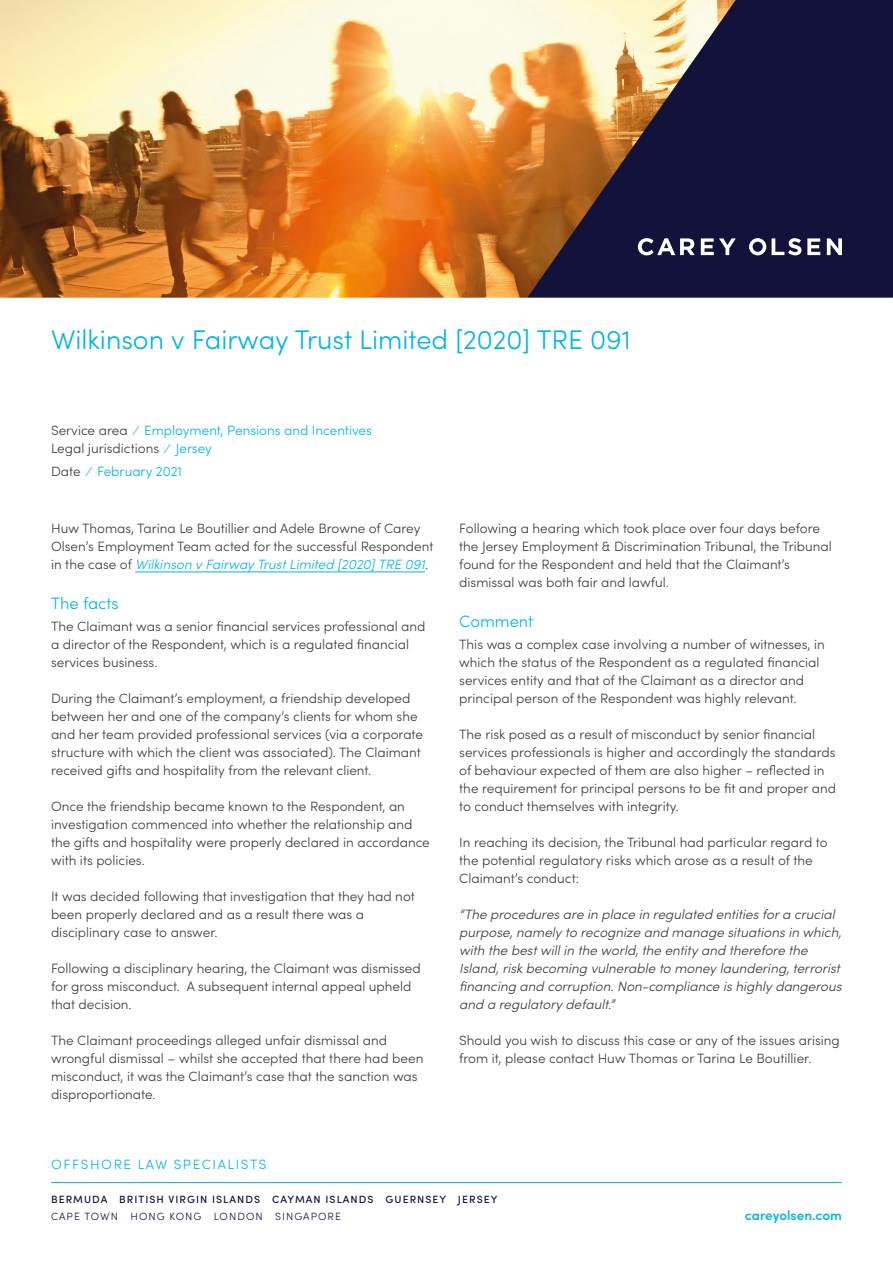
<style>
.page{position:relative;width:893px;height:1263px;background:#fff}
.page>*{position:absolute;margin:0;border:0;box-sizing:border-box;transform-origin:0 0}
.t1{font:300 27px "Sofia Pro";color:#00b4e5}
.t2{font:300 16.5px "Sofia Pro";color:#00b4e5}
.t3{font:300 13.5px/18px "Sofia Pro";color:#3c3c3b}
.t4{font:italic 300 13.5px/18px "Sofia Pro";color:#3c3c3b}
.t5{font:300 13.5px/18px "Sofia Pro";color:#00b4e5}
.t6{font:300 13.5px "Sofia Pro";letter-spacing:.12em;color:#00b4e5}
.t7{font:600 13.5px "Sofia Pro";color:#00b4e5}
.t8{font:500 10.5px "Sofia Pro";letter-spacing:.1em;color:#13123a}
.t9{font:300 10.5px "Sofia Pro";letter-spacing:.1em;color:#13123a}
.s1{color:#3c3c3b}
.s2{font-style:italic;color:#00b4e5}
</style>
<div class="page">
<hr style="left:135px;top:571px;width:290px;height:1px;background:#00b4e5">
<hr style="left:51px;top:1182px;width:791px;height:1px;background:#00b4e5">
<img style="left:0;top:0;width:527px;height:298px">
<svg style="left:527px;top:0;width:366px;height:298px;background:#4e3f4a"></svg>
<svg style="left:701px;top:238px;width:35px;height:17px"></svg>
<svg style="left:772px;top:238px;width:29px;height:17px"></svg>
<svg style="left:807px;top:238px;width:13px;height:17px"></svg>
<svg style="left:827px;top:238px;width:15px;height:17px"></svg>
<svg style="left:749px;top:238px;width:17px;height:17px"></svg>
<svg style="left:638px;top:238px;width:57px;height:17px"></svg>
<h1 class="t1" style="left:51px;top:319px;width:581px">Wilkinson v Fairway Trust Limited [2020] TRE 091</h1>
<p class="t5" style="left:51px;top:421px;width:322px"><span class="s1">Service area</span> ⁄ Employment, Pensions and Incentives<br><span class="s1">Legal jurisdictions</span> ⁄ Jersey</p>
<p class="t5" style="left:51px;top:461px;width:133px"><span class="s1">Date</span> ⁄ February 2021</p>
<p class="t3" style="left:51px;top:518px;width:384px">Huw Thomas, Tarina Le Boutillier and Adele Browne of Carey<br>Olsen’s Employment Team acted for the successful Respondent in the case of <span class="s2">Wilkinson v Fairway Trust Limited [2020] TRE 091</span>.</p>
<p class="t2" style="left:51px;top:591px;width:69px">The facts</p>
<p class="t3" style="left:51px;top:616px;width:376px">The Claimant was a senior financial services professional and a director of the Respondent, which is a regulated financial services business.</p>
<p class="t3" style="left:51px;top:688px;width:374px">During the Claimant’s employment, a friendship developed between her and one of the company’s clients for whom she and her team provided professional services (via a corporate structure with which the client was associated). The Claimant received gifts and hospitality from the relevant client.</p>
<p class="t3" style="left:51px;top:796px;width:380px">Once the friendship became known to the Respondent, an investigation commenced into whether the relationship and the gifts and hospitality were properly declared in accordance with its policies.</p>
<p class="t3" style="left:51px;top:886px;width:365px">It was decided following that investigation that they had not been properly declared and as a result there was a disciplinary case to answer.</p>
<p class="t3" style="left:51px;top:958px;width:371px">Following a disciplinary hearing, the Claimant was dismissed for gross misconduct. A subsequent internal appeal upheld that decision.</p>
<p class="t3" style="left:51px;top:1030px;width:374px">The Claimant proceedings alleged unfair dismissal and wrongful dismissal – whilst she accepted that there had been misconduct, it was the Claimant’s case that the sanction was disproportionate.</p>
<p class="t3" style="left:459px;top:518px;width:374px">Following a hearing which took place over four days before the Jersey Employment &amp; Discrimination Tribunal, the Tribunal found for the Respondent and held that the Claimant’s dismissal was both fair and lawful.</p>
<p class="t2" style="left:459px;top:609px;width:75px">Comment</p>
<p class="t3" style="left:459px;top:634px;width:367px">This was a complex case involving a number of witnesses, in which the status of the Respondent as a regulated financial services entity and that of the Claimant as a director and principal person of the Respondent was highly relevant.</p>
<p class="t3" style="left:459px;top:724px;width:378px">The risk posed as a result of misconduct by senior financial services professionals is higher and accordingly the standards of behaviour expected of them are also higher – reflected in the requirement for principal persons to be fit and proper and to conduct themselves with integrity.</p>
<p class="t3" style="left:459px;top:832px;width:370px">In reaching its decision, the Tribunal had particular regard to the potential regulatory risks which arose as a result of the<br>Claimant’s conduct:</p>
<p class="t4" style="left:459px;top:904px;width:384px">“The procedures are in place in regulated entities for a crucial purpose, namely to recognize and manage situations in which, with the best will in the world, the entity and therefore the Island, risk becoming vulnerable to money laundering, terrorist financing and corruption. Non-compliance is highly dangerous and a regulatory default.”</p>
<p class="t3" style="left:459px;top:1030px;width:382px">Should you wish to discuss this case or any of the issues arising from it, please contact Huw Thomas or Tarina Le Boutillier.</p>
<p class="t6" style="left:51px;top:1155px;width:217px">OFFSHORE LAW SPECIALISTS</p>
<p class="t8" style="left:51px;top:1191px;width:448px">BERMUDA BRITISH VIRGIN ISLANDS CAYMAN ISLANDS GUERNSEY JERSEY</p>
<p class="t9" style="left:51px;top:1209px;width:291px">CAPE TOWN HONG KONG LONDON SINGAPORE</p>
<p class="t7" style="left:745px;top:1205px;width:98px">careyolsen.com</p>
</div>
